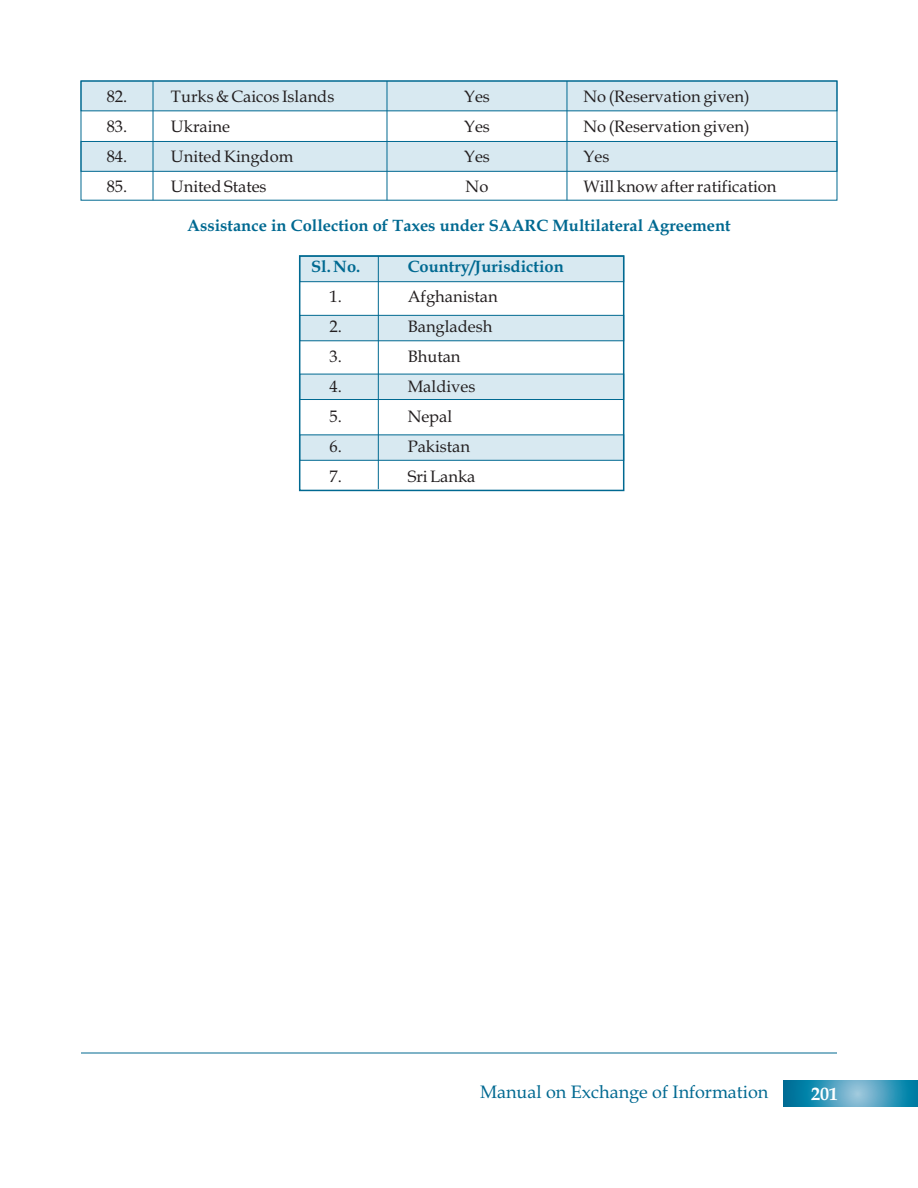
<style>
.page{position:relative;width:918px;height:1188px;background:#fff}
.page>*{position:absolute;margin:0;border:0;box-sizing:border-box;transform-origin:0 0}
.t1{font:18px "Book Antiqua";color:#006991}
.t2{font:700 18px "Book Antiqua";color:#fff}
.t3{font:16.5px "Book Antiqua";color:#231f20}
.t4{font:700 16.5px "Book Antiqua";color:#006991}
</style>
<div class="page">
<svg style="left:783px;top:1080px;width:135px;height:27px;background:#3a98b9"></svg>
<hr style="left:81px;top:1053px;width:756px;height:1px;background:#006991">
<div style="left:299px;top:256px;width:325px;height:26px;background:#d8e9f1;border:1px solid #006991"></div>
<div style="left:299px;top:315px;width:325px;height:26px;background:#d8e9f1;border:1px solid #006991"></div>
<div style="left:299px;top:374px;width:325px;height:26px;background:#d8e9f1;border:1px solid #006991"></div>
<div style="left:299px;top:434px;width:325px;height:27px;background:#d8e9f1;border:1px solid #006991"></div>
<div style="left:299px;top:255px;width:325px;height:236px;border:2px solid #006991"></div>
<hr style="left:378px;top:256px;width:1px;height:233px;background:#006991">
<div style="left:81px;top:81px;width:756px;height:30px;background:#d8e9f1"></div>
<div style="left:81px;top:141px;width:756px;height:31px;background:#d8e9f1;border:1px solid #006991"></div>
<div style="left:81px;top:81px;width:756px;height:119px;border:1px solid #006991"></div>
<hr style="left:153px;top:81px;width:1px;height:119px;background:#006991">
<hr style="left:387px;top:81px;width:1px;height:119px;background:#006991">
<hr style="left:567px;top:81px;width:1px;height:119px;background:#006991">
<p class="t3" style="left:107px;top:90px;width:22px">82.</p>
<p class="t3" style="left:171px;top:90px;width:165px">Turks &amp; Caicos Islands</p>
<p class="t3" style="left:464px;top:90px;width:27px">Yes</p>
<p class="t3" style="left:583px;top:90px;width:168px">No (Reservation given)</p>
<p class="t3" style="left:107px;top:120px;width:22px">83.</p>
<p class="t3" style="left:171px;top:120px;width:61px">Ukraine</p>
<p class="t3" style="left:464px;top:120px;width:27px">Yes</p>
<p class="t3" style="left:583px;top:120px;width:168px">No (Reservation given)</p>
<p class="t3" style="left:107px;top:150px;width:22px">84.</p>
<p class="t3" style="left:171px;top:150px;width:124px">United Kingdom</p>
<p class="t3" style="left:464px;top:150px;width:27px">Yes</p>
<p class="t3" style="left:583px;top:150px;width:27px">Yes</p>
<p class="t3" style="left:107px;top:180px;width:22px">85.</p>
<p class="t3" style="left:171px;top:180px;width:97px">United States</p>
<p class="t3" style="left:466px;top:180px;width:24px">No</p>
<p class="t3" style="left:583px;top:180px;width:195px">Will know after ratification</p>
<p class="t4" style="left:187px;top:219px;width:545px">Assistance in Collection of Taxes under SAARC Multilateral Agreement</p>
<p class="t4" style="left:311px;top:260px;width:51px">Sl. No.</p>
<p class="t4" style="left:408px;top:260px;width:158px">Country/Jurisdiction</p>
<p class="t3" style="left:330px;top:290px;width:14px">1.</p>
<p class="t3" style="left:408px;top:290px;width:91px">Afghanistan</p>
<p class="t3" style="left:330px;top:320px;width:14px">2.</p>
<p class="t3" style="left:408px;top:320px;width:86px">Bangladesh</p>
<p class="t3" style="left:330px;top:350px;width:14px">3.</p>
<p class="t3" style="left:408px;top:350px;width:54px">Bhutan</p>
<p class="t3" style="left:330px;top:380px;width:14px">4.</p>
<p class="t3" style="left:408px;top:380px;width:69px">Maldives</p>
<p class="t3" style="left:330px;top:410px;width:14px">5.</p>
<p class="t3" style="left:408px;top:410px;width:46px">Nepal</p>
<p class="t3" style="left:330px;top:440px;width:14px">6.</p>
<p class="t3" style="left:408px;top:440px;width:64px">Pakistan</p>
<p class="t3" style="left:330px;top:470px;width:14px">7.</p>
<p class="t3" style="left:408px;top:470px;width:69px">Sri Lanka</p>
<p class="t1" style="left:480px;top:1084px;width:290px">Manual on Exchange of Information</p>
<p class="t2" style="left:811px;top:1087px;width:28px">201</p>
</div>
